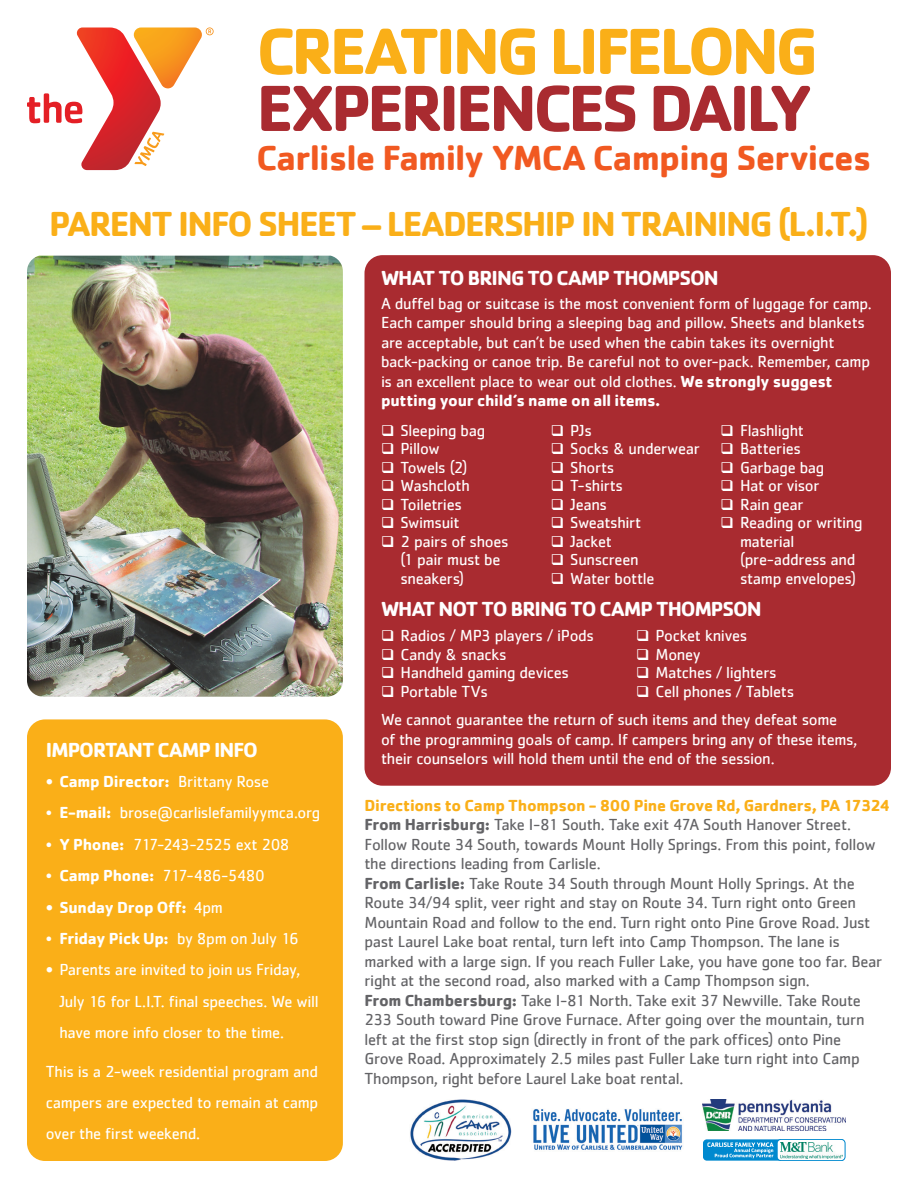
<style>
.page{position:relative;width:918px;height:1188px;background:#fff}
.page>*{position:absolute;margin:0;border:0;box-sizing:border-box;transform-origin:0 0}
.Benefit_message_-_SH{font:700 67.5px/57px "Cachet";letter-spacing:-.055em;color:#faaf18}
.Descriptor_INITIAL_C{font:700 36px "Cachet";letter-spacing:-.02em;color:#f15921}
.Benefit_message_-_SH-2{font:700 35.85px "Cachet";letter-spacing:-.05em;color:#faaf18}
.Benefit_message_-_SH-3{font:700 21px "Cachet";letter-spacing:-.045em;color:#fff}
.Body_Copy{font:16.5px/19.5px "Cachet";letter-spacing:-.02em;color:#fff}
.Body_Copy-2{font:16.5px/19.5px "Cachet";letter-spacing:-.02em;color:#636366}
.Introduction_Subhead{font:700 16.5px "Cachet";letter-spacing:-.015em;color:#faaf18}
.t1{font:700 16.5px "Cachet";letter-spacing:-.015em;color:#fff}
.Body_Copy-3{font:16.5px "Cachet";letter-spacing:-.045em;color:#fff}
.s1{color:#a92b30}
.s2{font-weight:700}
.s3{font-weight:400}
</style>
<div class="page">
<svg style="left:27px;top:27px;width:187px;height:143px"></svg>
<div style="left:364px;top:255px;width:527px;height:531px;background:#a92b30;border-radius:18px"></div>
<div style="left:27px;top:719px;width:316px;height:442px;background:#faaf18;border-radius:18px"></div>
<img style="left:27px;top:256px;width:316px;height:441px">
<img style="left:410px;top:1100px;width:101px;height:61px">
<img style="left:533px;top:1109px;width:150px;height:41px">
<div style="left:703px;top:1139px;width:142px;height:22px;background:#0089cf;border-radius:4px"></div>
<div style="left:777px;top:1139px;width:68px;height:22px;background:#fff;border-radius:4px"></div>
<div style="left:777px;top:1139px;width:68px;height:22px;border:1px solid #0089cf;border-radius:4px"></div>
<img style="left:781px;top:1142px;width:62px;height:17px">
<svg style="left:707px;top:1142px;width:66px;height:16px"></svg>
<img style="left:703px;top:1100px;width:143px;height:31px">
<p class="Benefit_message_-_SH" style="left:256px;top:20px;width:563px">CREATING LIFELONG<br><span class="s1">EXPERIENCES DAILY</span></p>
<p class="Descriptor_INITIAL_C" style="left:256px;top:134px;width:617px">Carlisle Family YMCA Camping Services</p>
<p class="Benefit_message_-_SH-2" style="left:49px;top:201px;width:821px">PARENT INFO SHEET – LEADERSHIP IN TRAINING (L.I.T.)</p>
<p class="Benefit_message_-_SH-3" style="left:381px;top:264px;width:339px">WHAT TO BRING TO CAMP THOMPSON</p>
<p class="Body_Copy" style="left:381px;top:293px;width:492px">A duffel bag or suitcase is the most convenient form of luggage for camp.<br>Each camper should bring a sleeping bag and pillow. Sheets and blankets are acceptable, but can’t be used when the cabin takes its overnight back-packing or canoe trip. Be careful not to over-pack. Remember, camp is an excellent place to wear out old clothes. <span class="s2">We strongly suggest putting your child’s name on all items.</span></p>
<p class="Benefit_message_-_SH-3" style="left:46px;top:736px;width:214px">IMPORTANT CAMP INFO</p>
<p class="t1" style="left:46px;top:771px;width:225px">• Camp Director: <span class="s3">Brittany Rose</span></p>
<p class="Body_Copy" style="left:46px;top:803px;width:276px">• <span class="s2">E-mail:</span> brose@carlislefamilyymca.org</p>
<p class="Body_Copy-3" style="left:46px;top:835px;width:245px">• <span class="s2">Y Phone:</span> 717-243-2525 ext 208</p>
<p class="Body_Copy" style="left:46px;top:866px;width:221px">• <span class="s2">Camp Phone:</span> 717-486-5480</p>
<p class="t1" style="left:46px;top:896px;width:179px">• Sunday Drop Off: <span class="s3">4pm</span></p>
<p class="Body_Copy" style="left:46px;top:929px;width:255px">• <span class="s2">Friday Pick Up:</span> by 8pm on July 16</p>
<p class="Body_Copy" style="left:59px;top:954px;width:261px;line-height:31.5px;text-indent:-13px"><span class="s2">•</span> Parents are invited to join us Friday,<br>July 16 for L.I.T. final speeches. We will have more info closer to the time.</p>
<p class="Body_Copy" style="left:46px;top:1055px;width:274px;line-height:31.5px;text-align:justify">This is a 2-week residential program and campers are expected to remain at camp over the first weekend.</p>
<p class="Body_Copy" style="left:381px;top:420px;width:106px">❑ Sleeping bag</p>
<p class="Body_Copy" style="left:381px;top:439px;width:60px">❑ Pillow</p>
<p class="Body_Copy" style="left:381px;top:457px;width:88px">❑ Towels (2)</p>
<p class="Body_Copy" style="left:381px;top:476px;width:90px">❑ Washcloth</p>
<p class="Body_Copy" style="left:381px;top:494px;width:82px">❑ Toiletries</p>
<p class="Body_Copy" style="left:381px;top:512px;width:80px">❑ Swimsuit</p>
<p class="Body_Copy" style="left:401px;top:531px;width:110px;line-height:18.5px;text-indent:-20px">❑ 2 pairs of shoes (1 pair must be sneakers)</p>
<p class="Body_Copy" style="left:551px;top:420px;width:43px">❑ PJs</p>
<p class="Body_Copy" style="left:551px;top:439px;width:151px">❑ Socks &amp; underwear</p>
<p class="Body_Copy" style="left:551px;top:457px;width:65px">❑ Shorts</p>
<p class="Body_Copy" style="left:551px;top:476px;width:74px">❑ T-shirts</p>
<p class="Body_Copy" style="left:551px;top:494px;width:58px">❑ Jeans</p>
<p class="Body_Copy" style="left:551px;top:512px;width:92px">❑ Sweatshirt</p>
<p class="Body_Copy" style="left:551px;top:531px;width:63px">❑ Jacket</p>
<p class="Body_Copy" style="left:551px;top:549px;width:89px">❑ Sunscreen</p>
<p class="Body_Copy" style="left:551px;top:568px;width:105px">❑ Water bottle</p>
<p class="Body_Copy" style="left:720px;top:420px;width:85px">❑ Flashlight</p>
<p class="Body_Copy" style="left:720px;top:439px;width:82px">❑ Batteries</p>
<p class="Body_Copy" style="left:720px;top:457px;width:105px">❑ Garbage bag</p>
<p class="Body_Copy" style="left:720px;top:476px;width:100px">❑ Hat or visor</p>
<p class="Body_Copy" style="left:720px;top:494px;width:84px">❑ Rain gear</p>
<p class="Body_Copy" style="left:740px;top:513px;width:124px;line-height:18.5px;text-indent:-20px">❑ Reading or writing material (pre-address and stamp envelopes)</p>
<p class="Benefit_message_-_SH-3" style="left:381px;top:595px;width:382px">WHAT NOT TO BRING TO CAMP THOMPSON</p>
<p class="Body_Copy" style="left:381px;top:626px;width:214px">❑ Radios / MP3 players / iPods</p>
<p class="Body_Copy" style="left:381px;top:644px;width:127px">❑ Candy &amp; snacks</p>
<p class="Body_Copy" style="left:381px;top:663px;width:189px">❑ Handheld gaming devices</p>
<p class="Body_Copy" style="left:381px;top:681px;width:108px">❑ Portable TVs</p>
<p class="Body_Copy" style="left:636px;top:626px;width:113px">❑ Pocket knives</p>
<p class="Body_Copy" style="left:636px;top:644px;width:66px">❑ Money</p>
<p class="Body_Copy" style="left:636px;top:663px;width:142px">❑ Matches / lighters</p>
<p class="Body_Copy" style="left:636px;top:681px;width:160px">❑ Cell phones / Tablets</p>
<p class="Body_Copy" style="left:381px;top:710px;width:478px">We cannot guarantee the return of such items and they defeat some<br>of the programming goals of camp. If campers bring any of these items, their counselors will hold them until the end of the session.</p>
<p class="Introduction_Subhead" style="left:364px;top:795px;width:527px">Directions to Camp Thompson - 800 Pine Grove Rd, Gardners, PA 17324</p>
<p class="Body_Copy-2" style="left:364px;top:815px;width:513px"><span class="s2">From Harrisburg:</span> Take I-81 South. Take exit 47A South Hanover Street.<br>Follow Route 34 South, towards Mount Holly Springs. From this point, follow the directions leading from Carlisle.</p>
<p class="Body_Copy-2" style="left:364px;top:873px;width:519px"><span class="s2">From Carlisle:</span> Take Route 34 South through Mount Holly Springs. At the Route 34/94 split, veer right and stay on Route 34. Turn right onto Green Mountain Road and follow to the end. Turn right onto Pine Grove Road. Just past Laurel Lake boat rental, turn left into Camp Thompson. The lane is marked with a large sign. If you reach Fuller Lake, you have gone too far. Bear right at the second road, also marked with a Camp Thompson sign.</p>
<p class="Body_Copy-2" style="left:364px;top:990px;width:502px"><span class="s2">From Chambersburg:</span> Take I-81 North. Take exit 37 Newville. Take Route 233 South toward Pine Grove Furnace. After going over the mountain, turn left at the first stop sign (directly in front of the park offices) onto Pine Grove Road. Approximately 2.5 miles past Fuller Lake turn right into Camp Thompson, right before Laurel Lake boat rental.</p>
</div>
